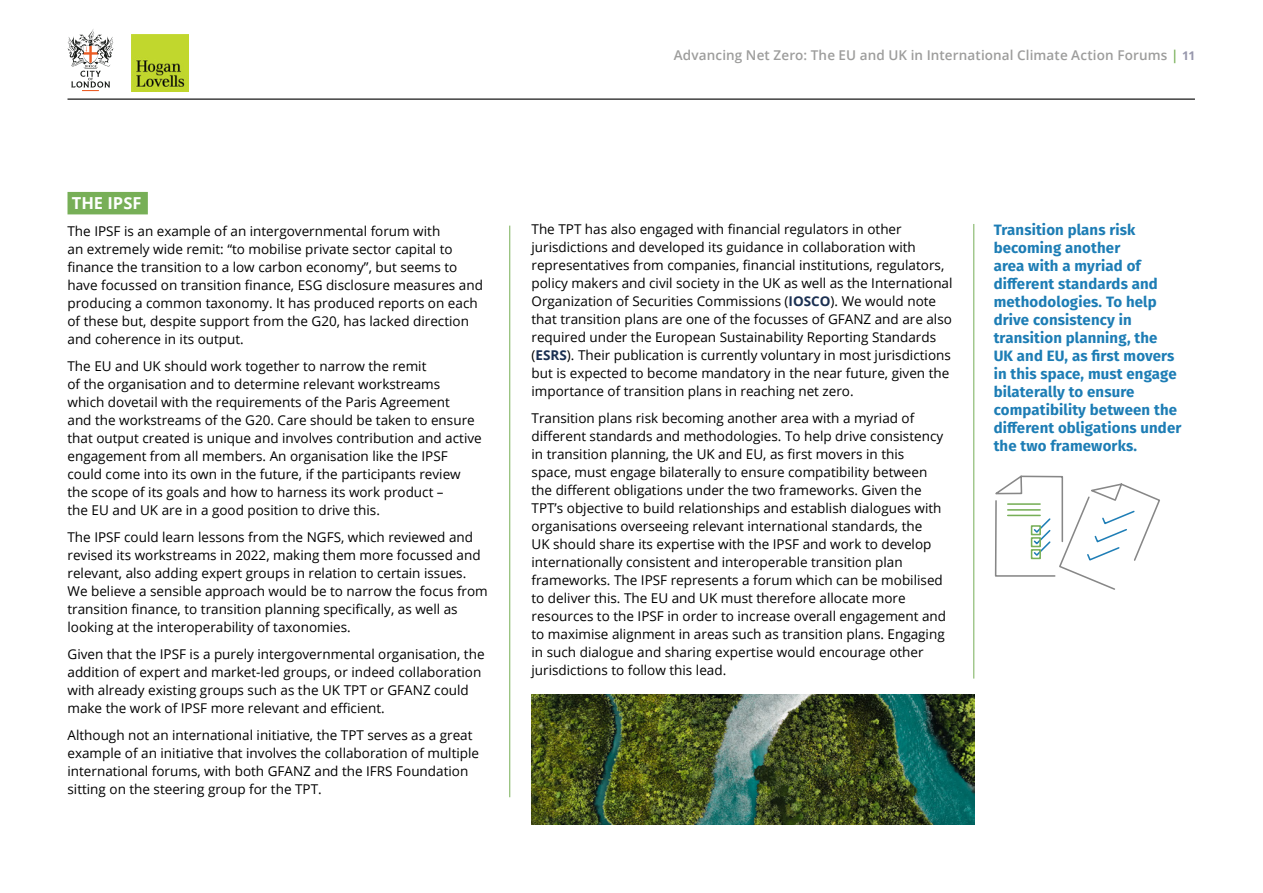
<style>
.page{position:relative;width:1263px;height:893px;background:#fff}
.page>*{position:absolute;margin:0;border:0;box-sizing:border-box;transform-origin:0 0}
.Green_Block_9_12{font:700 16.5px "Open Sans";color:#fff}
.Quote_bold_Mid_Blue{font:700 15px/18px "Fira Sans";letter-spacing:.01em;color:#1d7db5}
.OpenSans_9_12_Text_G{font:13.5px/18px "Open Sans";color:#000}
.t1{font:600 13.5px "Open Sans";letter-spacing:.01em;color:#9d9d9c}
.s1{color:#77af57}
.s2{font-weight:700;font-size:12px;color:#9797ac}
.s3{font-weight:700;color:#1a2f51}
</style>
<div class="page">
<svg style="left:68px;top:29px;width:46px;height:62px"></svg>
<hr style="left:68px;top:99px;width:1127px;height:1px;background:#000">
<img style="left:132px;top:34px;width:57px;height:57px">
<div style="left:68px;top:192px;width:80px;height:22px;background:#77af57"></div>
<hr style="left:509px;top:226px;width:1px;height:571px;background:#77af57">
<hr style="left:973px;top:224px;width:1px;height:455px;background:#77af57">
<img style="left:531px;top:695px;width:443px;height:130px">
<svg style="left:994px;top:475px;width:166px;height:115px"></svg>
<p class="t1" style="left:674px;top:46px;width:523px">Advancing Net Zero: The EU and UK in International Climate Action Forums <span class="s1">|</span> <span class="s2">11</span></p>
<p class="Green_Block_9_12" style="left:72px;top:191px;width:71px">THE IPSF</p>
<p class="OpenSans_9_12_Text_G" style="left:68px;top:222px;width:417px">The IPSF is an example of an intergovernmental forum with<br>an extremely wide remit: “to mobilise private sector capital to finance the transition to a low carbon economy”, but seems to have focussed on transition finance, ESG disclosure measures and producing a common taxonomy. It has produced reports on each of these but, despite support from the G20, has lacked direction and coherence in its output.</p>
<p class="OpenSans_9_12_Text_G" style="left:68px;top:357px;width:416px">The EU and UK should work together to narrow the remit<br>of the organisation and to determine relevant workstreams<br>which dovetail with the requirements of the Paris Agreement<br>and the workstreams of the G20. Care should be taken to ensure that output created is unique and involves contribution and active engagement from all members. An organisation like the IPSF could come into its own in the future, if the participants review the scope of its goals and how to harness its work product –<br>the EU and UK are in a good position to drive this.</p>
<p class="OpenSans_9_12_Text_G" style="left:68px;top:528px;width:422px">The IPSF could learn lessons from the NGFS, which reviewed and revised its workstreams in 2022, making them more focussed and relevant, also adding expert groups in relation to certain issues.<br>We believe a sensible approach would be to narrow the focus from transition finance, to transition planning specifically, as well as looking at the interoperability of taxonomies.</p>
<p class="OpenSans_9_12_Text_G" style="left:68px;top:645px;width:419px">Given that the IPSF is a purely intergovernmental organisation, the addition of expert and market-led groups, or indeed collaboration with already existing groups such as the UK TPT or GFANZ could make the work of IPSF more relevant and efficient.</p>
<p class="OpenSans_9_12_Text_G" style="left:68px;top:726px;width:413px">Although not an international initiative, the TPT serves as a great example of an initiative that involves the collaboration of multiple international forums, with both GFANZ and the IFRS Foundation sitting on the steering group for the TPT.</p>
<p class="OpenSans_9_12_Text_G" style="left:531px;top:220px;width:422px">The TPT has also engaged with financial regulators in other jurisdictions and developed its guidance in collaboration with representatives from companies, financial institutions, regulators, policy makers and civil society in the UK as well as the International Organization of Securities Commissions (<span class="s3">IOSCO</span>). We would note that transition plans are one of the focusses of GFANZ and are also required under the European Sustainability Reporting Standards (<span class="s3">ESRS</span>). Their publication is currently voluntary in most jurisdictions but is expected to become mandatory in the near future, given the importance of transition plans in reaching net zero.</p>
<p class="OpenSans_9_12_Text_G" style="left:531px;top:409px;width:416px">Transition plans risk becoming another area with a myriad of different standards and methodologies. To help drive consistency in transition planning, the UK and EU, as first movers in this space, must engage bilaterally to ensure compatibility between the different obligations under the two frameworks. Given the TPT’s objective to build relationships and establish dialogues with organisations overseeing relevant international standards, the<br>UK should share its expertise with the IPSF and work to develop internationally consistent and interoperable transition plan frameworks. The IPSF represents a forum which can be mobilised to deliver this. The EU and UK must therefore allocate more resources to the IPSF in order to increase overall engagement and to maximise alignment in areas such as transition plans. Engaging in such dialogue and sharing expertise would encourage other jurisdictions to follow this lead.</p>
<p class="Quote_bold_Mid_Blue" style="left:994px;top:219px;width:189px">Transition plans risk becoming another<br>area with a myriad of different standards and methodologies. To help drive consistency in transition planning, the<br>UK and EU, as first movers in this space, must engage bilaterally to ensure compatibility between the different obligations under the two frameworks.</p>
</div>
